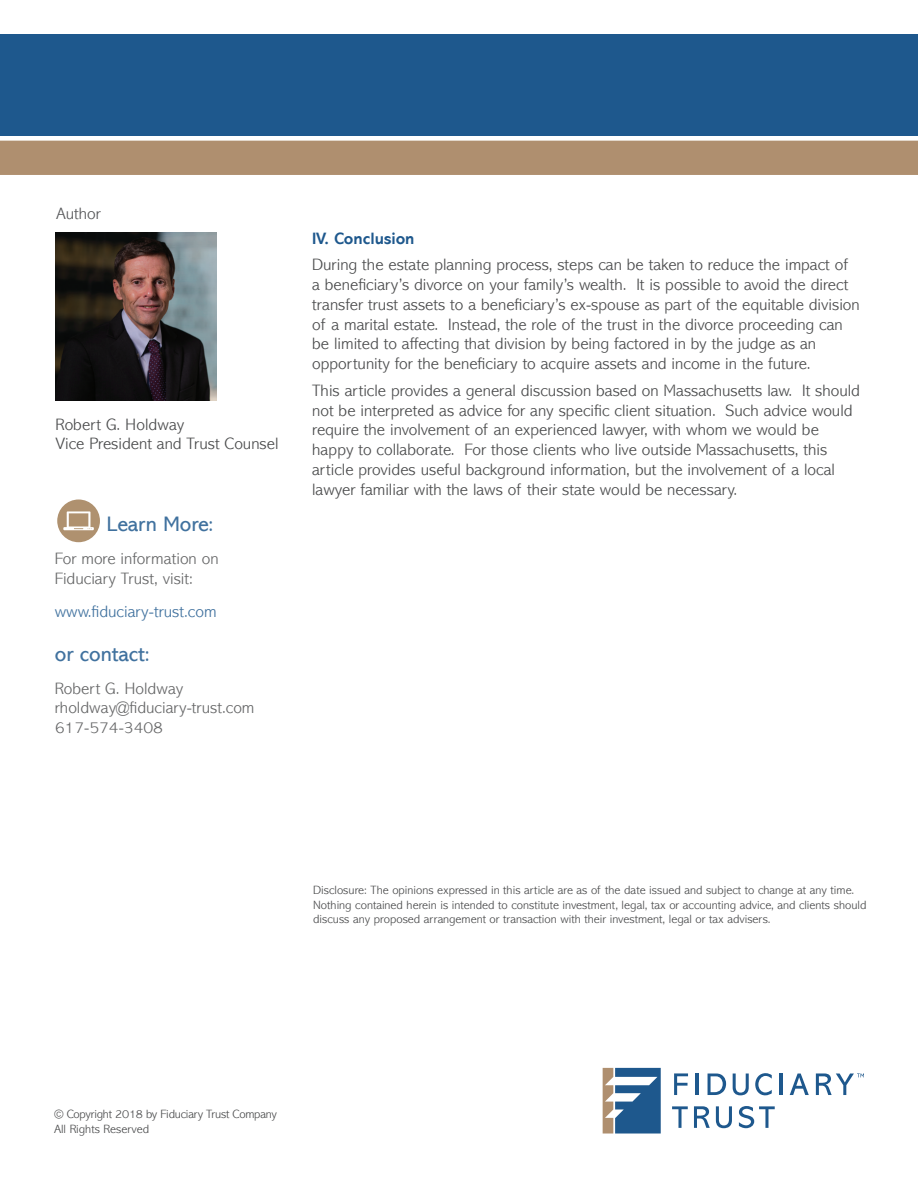
<style>
.page{position:relative;width:918px;height:1188px;background:#fff}
.page>*{position:absolute;margin:0;border:0;box-sizing:border-box;transform-origin:0 0}
.t1{font:21px "Abadi MT Std";color:#1e588d}
.t2{font:300 16.5px/19.8px "Abadi MT Std";color:#4b4c4d}
.t3{font:300 16.5px "Abadi MT Std";color:#1e588d}
.t4{font:700 16.5px "Abadi MT Std";color:#1e588d}
.t5{font:300 16.5px "Abadi MT Std";color:#57585a}
.t6{font:300 12px/14.4px "Abadi MT Std";color:#4b4c4d}
.t7{font:300 12px/15px "Abadi MT Std";letter-spacing:-.02em;color:#4b4c4d}
</style>
<div class="page">
<div style="left:57px;top:500px;width:43px;height:42px;background:#af916f;border-radius:50%"></div>
<svg style="left:63px;top:511px;width:31px;height:19px"></svg>
<div style="left:0;top:35px;width:918px;height:101px;background:#1e588d"></div>
<div style="left:0;top:141px;width:918px;height:34px;background:#af8f6f"></div>
<svg style="left:603px;top:1068px;width:58px;height:66px"></svg>
<svg style="left:674px;top:1073px;width:14px;height:22px"></svg>
<hr style="left:696px;top:1074px;width:3px;height:21px;background:#1e588d">
<svg style="left:708px;top:1074px;width:18px;height:21px"></svg>
<svg style="left:733px;top:1074px;width:16px;height:21px"></svg>
<svg style="left:755px;top:1073px;width:17px;height:22px"></svg>
<hr style="left:780px;top:1074px;width:3px;height:21px;background:#1e588d">
<svg style="left:790px;top:1074px;width:19px;height:21px"></svg>
<svg style="left:672px;top:1106px;width:16px;height:22px"></svg>
<svg style="left:694px;top:1106px;width:16px;height:22px"></svg>
<svg style="left:716px;top:1106px;width:16px;height:22px"></svg>
<svg style="left:739px;top:1106px;width:36px;height:22px"></svg>
<svg style="left:816px;top:1073px;width:48px;height:22px"></svg>
<img style="left:56px;top:233px;width:160px;height:168px">
<p class="t5" style="left:56px;top:205px;width:46px">Author</p>
<p class="t2" style="left:56px;top:415px;width:224px">Robert G. Holdway<br>Vice President and Trust Counsel</p>
<p class="t1" style="left:107px;top:512px;width:108px">Learn More:</p>
<p class="t2" style="left:55px;top:549px;width:165px">For more information on<br>Fiduciary Trust, visit:</p>
<p class="t3" style="left:55px;top:602px;width:163px">www.fiduciary-trust.com</p>
<p class="t1" style="left:55px;top:642px;width:96px">or contact:</p>
<p class="t2" style="left:55px;top:679px;width:201px">Robert G. Holdway rholdway@fiduciary-trust.com<br>617-574-3408</p>
<p class="t4" style="left:312px;top:229px;width:104px">IV. Conclusion</p>
<p class="t2" style="left:312px;top:255px;width:549px">During the estate planning process, steps can be taken to reduce the impact of<br>a beneficiary’s divorce on your family’s wealth. It is possible to avoid the direct transfer trust assets to a beneficiary’s ex-spouse as part of the equitable division of a marital estate. Instead, the role of the trust in the divorce proceeding can be limited to affecting that division by being factored in by the judge as an opportunity for the beneficiary to acquire assets and income in the future.</p>
<p class="t2" style="left:312px;top:381px;width:549px">This article provides a general discussion based on Massachusetts law. It should not be interpreted as advice for any specific client situation. Such advice would require the involvement of an experienced lawyer, with whom we would be happy to collaborate. For those clients who live outside Massachusetts, this article provides useful background information, but the involvement of a local lawyer familiar with the laws of their state would be necessary.</p>
<p class="t6" style="left:313px;top:883px;width:555px">Disclosure: The opinions expressed in this article are as of the date issued and subject to change at any time.<br>Nothing contained herein is intended to constitute investment, legal, tax or accounting advice, and clients should discuss any proposed arrangement or transaction with their investment, legal or tax advisers.</p>
<p class="t7" style="left:54px;top:1106px;width:225px">© Copyright 2018 by Fiduciary Trust Company<br>All Rights Reserved</p>
</div>
